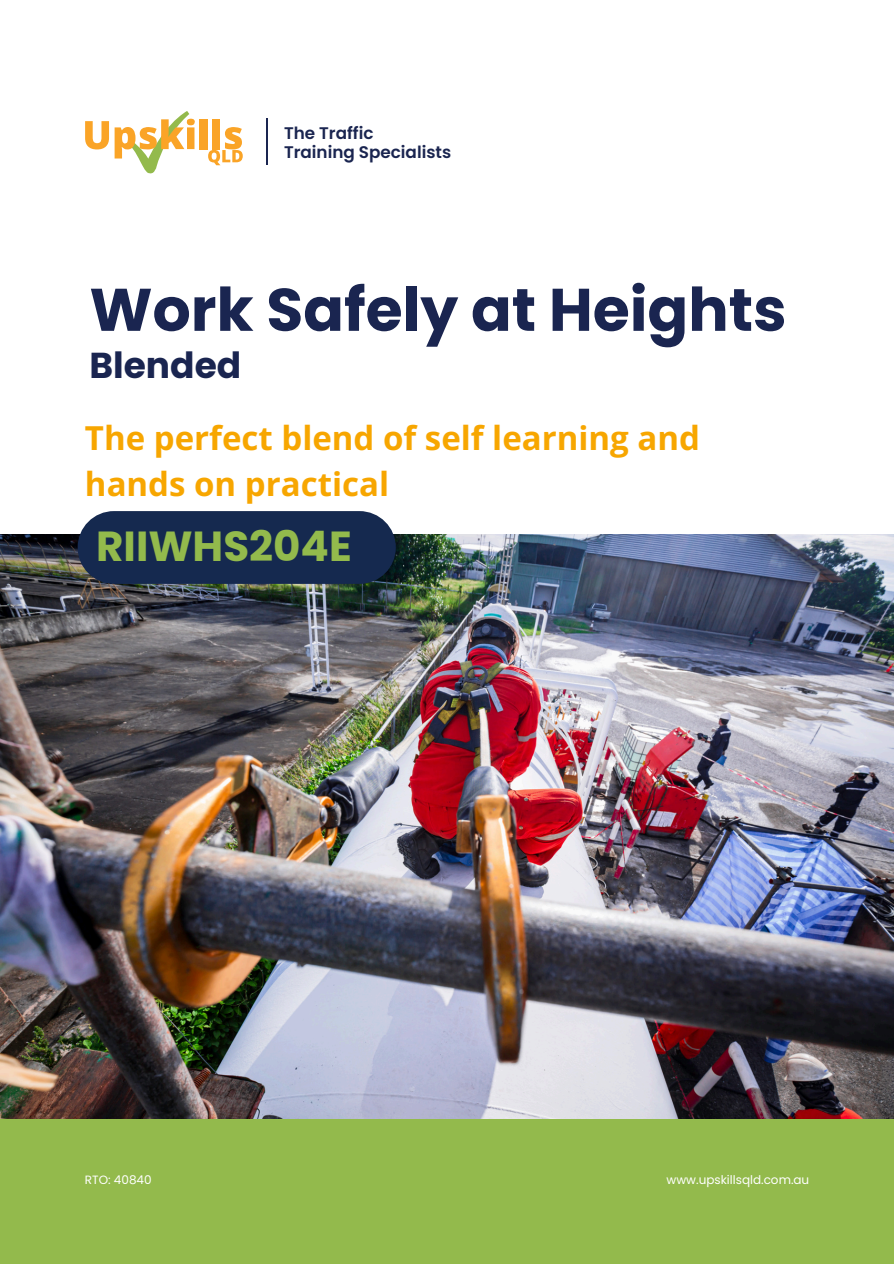
<style>
.page{position:relative;width:894px;height:1264px;background:#fff}
.page>*{position:absolute;margin:0;border:0;box-sizing:border-box;transform-origin:0 0}
.t1{font:700 60px "Poppins";color:#1a2550}
.t2{font:700 42px "Poppins";color:#93ba4c}
.t3{font:700 36px "Poppins";color:#1a2550}
.t4{font:700 33px/46.2px "Open Sans";color:#f7a600}
.t5{font:600 16.8px/19.2px "Poppins";color:#1a2550}
.t6{font:12px "Poppins";color:#fff}
</style>
<div class="page">
<img style="left:0;top:534px;width:893px;height:585px">
<div style="left:0;top:1119px;width:893px;height:144px;background:#93ba4c"></div>
<svg style="left:85px;top:111px;width:110px;height:63px"></svg>
<div style="left:200px;top:119px;width:7px;height:30px;background:#faa427"></div>
<div style="left:212px;top:119px;width:8px;height:30px;background:#faa427"></div>
<svg style="left:208px;top:127px;width:35px;height:38px"></svg>
<hr style="left:266px;top:119px;width:1px;height:46px;background:#1a2550">
<div style="left:78px;top:511px;width:318px;height:73px;background:#15294f;border-radius:36px"></div>
<h1 class="t5" style="left:284px;top:124px;width:169px">The Traffic<br>Training Specialists</h1>
<h3 class="t1" style="left:89px;top:268px;width:698px">Work Safely at Heights</h3>
<h3 class="t3" style="left:89px;top:340px;width:153px">Blended</h3>
<p class="t4" style="left:85px;top:414px;width:616px">The perfect blend of self learning and hands on practical</p>
<h5 class="t2" style="left:96px;top:517px;width:257px">RIIWHS204E</h5>
<h2 class="t6" style="left:85px;top:1171px;width:68px">RTO: 40840</h2>
<p class="t6" style="left:666px;top:1171px;width:144px">www.upskillsqld.com.au</p>
</div>
